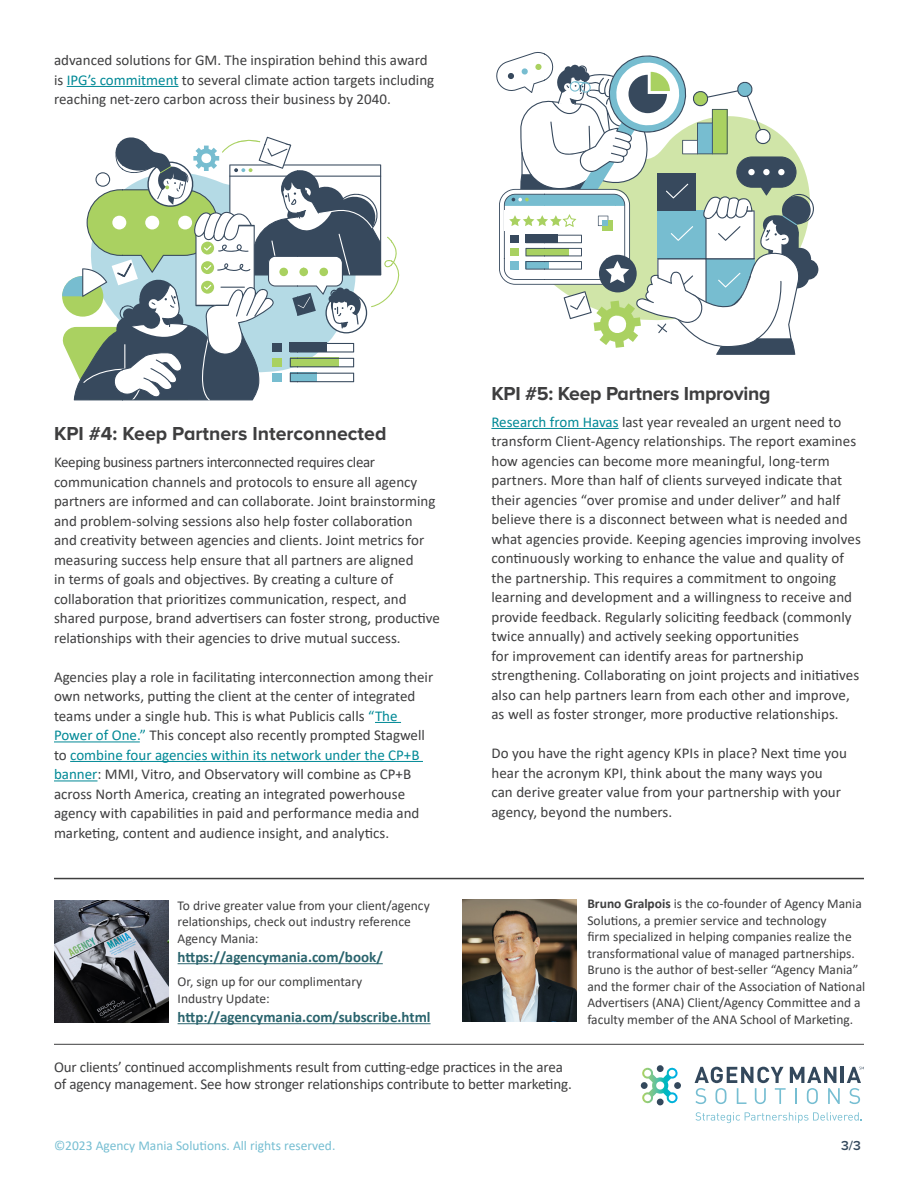
<style>
.page{position:relative;width:918px;height:1188px;background:#fff}
.page>*{position:absolute;margin:0;border:0;box-sizing:border-box;transform-origin:0 0}
.t1{font:700 19.5px "Proxima Nova A";color:#3e3e3f}
.t2{font:15px/19.5px "Calibri";color:#3e3e3f}
.t3{font:700 15px "Calibri";color:#2a646d}
.t4{font:13.5px/16.5px "Calibri";color:#3e3e3f}
.t5{font:13.5px "Calibri";color:#76bed2}
.t6{font:600 13.5px "Proxima Nova A";color:#33485c}
.s1{color:#008996}
.s2{font-weight:700}
</style>
<div class="page">
<hr style="left:67px;top:86px;width:112px;height:1px;background:#008996">
<svg style="left:375px;top:722px;width:26px;height:1px"></svg>
<hr style="left:54px;top:741px;width:86px;height:1px;background:#008996">
<hr style="left:70px;top:761px;width:353px;height:1px;background:#008996">
<hr style="left:54px;top:780px;width:44px;height:1px;background:#008996">
<hr style="left:178px;top:963px;width:205px;height:1px;background:#2a646d">
<hr style="left:178px;top:1023px;width:253px;height:1px;background:#2a646d">
<img style="left:462px;top:899px;width:114px;height:123px">
<img style="left:54px;top:900px;width:114px;height:122px">
<hr style="left:841px;top:1067px;width:3px;height:16px;background:#33485c">
<svg style="left:695px;top:1067px;width:145px;height:37px"></svg>
<div style="left:674px;top:1082px;width:7px;height:7px;background:#33485c;border-radius:50%"></div>
<div style="left:641px;top:1082px;width:7px;height:7px;background:#33485c;border-radius:50%"></div>
<svg style="left:642px;top:1067px;width:36px;height:37px"></svg>
<svg style="left:696px;top:1112px;width:165px;height:11px"></svg>
<svg style="left:847px;top:1067px;width:17px;height:37px"></svg>
<hr style="left:54px;top:878px;width:810px;height:1px;background:#3e3e3f">
<hr style="left:54px;top:1044px;width:810px;height:1px;background:#3e3e3f">
<hr style="left:491px;top:428px;width:128px;height:1px;background:#008996">
<svg style="left:62px;top:136px;width:338px;height:264px"></svg>
<div style="left:279px;top:268px;width:9px;height:8px;background:#a9d160;border-radius:50%"></div>
<div style="left:299px;top:268px;width:9px;height:8px;background:#a9d160;border-radius:50%"></div>
<div style="left:319px;top:268px;width:9px;height:8px;background:#a9d160;border-radius:50%"></div>
<div style="left:798px;top:259px;width:20px;height:21px;background:#37495d;border-radius:50%"></div>
<svg style="left:496px;top:52px;width:318px;height:303px"></svg>
<p class="t2" style="left:54px;top:50px;width:382px">advanced solutions for GM. The inspiration behind this award is <span class="s1">IPG’s commitment</span> to several climate action targets including reaching net-zero carbon across their business by 2040.</p>
<p class="t1" style="left:54px;top:423px;width:334px">KPI #4: Keep Partners Interconnected</p>
<p class="t2" style="left:54px;top:452px;width:388px">Keeping business partners interconnected requires clear communication channels and protocols to ensure all agency partners are informed and can collaborate. Joint brainstorming and problem-solving sessions also help foster collaboration<br>and creativity between agencies and clients. Joint metrics for measuring success help ensure that all partners are aligned<br>in terms of goals and objectives. By creating a culture of collaboration that prioritizes communication, respect, and shared purpose, brand advertisers can foster strong, productive relationships with their agencies to drive mutual success.</p>
<p class="t2" style="left:54px;top:667px;width:381px">Agencies play a role in facilitating interconnection among their own networks, putting the client at the center of integrated teams under a single hub. This is what Publicis calls <span class="s1">“The Power of One.”</span> This concept also recently prompted Stagwell to <span class="s1">combine four agencies within its network under the CP+B banner</span>: MMI, Vitro, and Observatory will combine as CP+B across North America, creating an integrated powerhouse agency with capabilities in paid and performance media and marketing, content and audience insight, and analytics.</p>
<p class="t4" style="left:178px;top:896px;width:254px">To drive greater value from your client/agency relationships, check out industry reference</p>
<p class="t4" style="left:178px;top:929px;width:83px">Agency Mania:</p>
<p class="t3" style="left:178px;top:946px;width:207px">https://agencymania.com/book/</p>
<p class="t4" style="left:178px;top:973px;width:186px">Or, sign up for our complimentary</p>
<p class="t4" style="left:178px;top:989px;width:94px">Industry Update:</p>
<p class="t3" style="left:178px;top:1006px;width:254px">http://agencymania.com/subscribe.html</p>
<p class="t1" style="left:491px;top:382px;width:281px">KPI #5: Keep Partners Improving</p>
<p class="t2" style="left:491px;top:412px;width:371px"><span class="s1">Research from Havas</span> last year revealed an urgent need to transform Client-Agency relationships. The report examines how agencies can become more meaningful, long-term partners. More than half of clients surveyed indicate that their agencies “over promise and under deliver” and half believe there is a disconnect between what is needed and what agencies provide. Keeping agencies improving involves continuously working to enhance the value and quality of the partnership. This requires a commitment to ongoing learning and development and a willingness to receive and provide feedback. Regularly soliciting feedback (commonly twice annually) and actively seeking opportunities<br>for improvement can identify areas for partnership strengthening. Collaborating on joint projects and initiatives also can help partners learn from each other and improve, as well as foster stronger, more productive relationships.</p>
<p class="t2" style="left:491px;top:743px;width:357px">Do you have the right agency KPIs in place? Next time you hear the acronym KPI, think about the many ways you can derive greater value from your partnership with your agency, beyond the numbers.</p>
<p class="t4" style="left:587px;top:895px;width:279px"><span class="s2">Bruno Gralpois</span> is the co-founder of Agency Mania Solutions, a premier service and technology<br>firm specialized in helping companies realize the transformational value of managed partnerships.<br>Bruno is the author of best-seller “Agency Mania” and the former chair of the Association of National Advertisers (ANA) Client/Agency Committee and a faculty member of the ANA School of Marketing.</p>
<p class="t2" style="left:54px;top:1059px;width:519px;line-height:16.5px">Our clients’ continued accomplishments result from cutting-edge practices in the area of agency management. See how stronger relationships contribute to better marketing.</p>
<p class="t5" style="left:54px;top:1136px;width:283px">©2023 Agency Mania Solutions. All rights reserved.</p>
<p class="t6" style="left:841px;top:1138px;width:21px">3/3</p>
</div>
